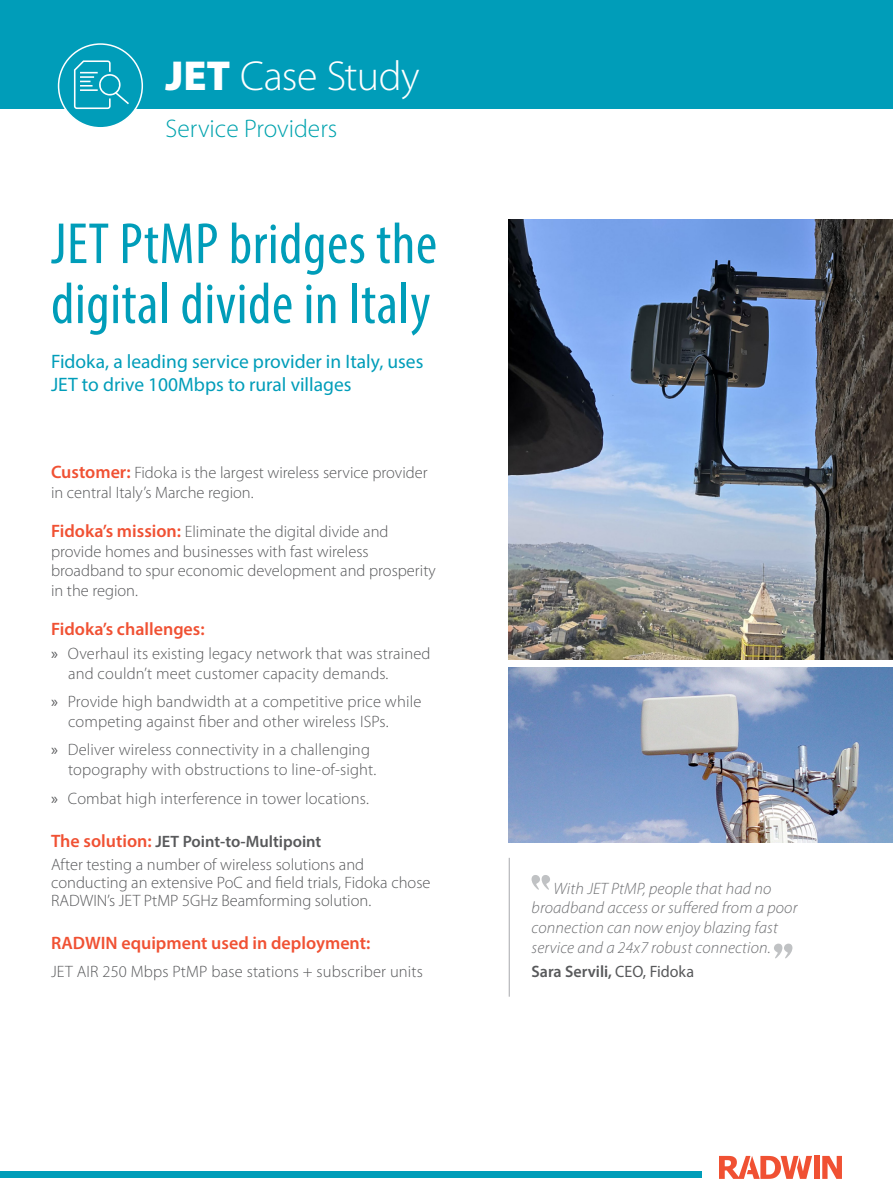
<style>
.page{position:relative;width:893px;height:1191px;background:#fff}
.page>*{position:absolute;margin:0;border:0;box-sizing:border-box;transform-origin:0 0}
.t1{font:condensed 58.5px/60px "Myriad Pro";letter-spacing:.01em;color:#009db9}
.t2{font:300 42px "Myriad Pro";letter-spacing:-.01em;color:#fff}
.t3{font:300 25.5px "Myriad Pro";color:#00a3ae}
.t4{font:19.5px/23.4px "Myriad Pro";color:#009db9}
.t5{font:600 18px "Myriad Pro";color:#f05133}
.t6{font:300 16.5px/19.5px "Myriad Pro";letter-spacing:.005em;color:#58595b}
.t7{font:italic 300 16.5px/19.8px "Myriad Pro";letter-spacing:.01em;color:#6d6e71}
.t8{font:600 16.5px "Myriad Pro";color:#58595b}
.t9{font:16.5px "Myriad Pro";color:#58595b}
.s1{font-weight:900}
.s2{font-weight:600;font-size:18px;color:#f05133}
.s3{font-weight:600}
.s4{font-weight:400}
</style>
<div class="page">
<div style="left:0;top:1171px;width:701px;height:7px;background:#009db9"></div>
<div style="left:0;top:0;width:893px;height:108px;background:#009db9"></div>
<div style="left:814px;top:1155px;width:6px;height:23px;background:#f05133"></div>
<svg style="left:822px;top:1155px;width:20px;height:23px"></svg>
<svg style="left:719px;top:1155px;width:93px;height:23px"></svg>
<div style="left:59px;top:44px;width:83px;height:84px;background:#009db9;border-radius:50%"></div>
<div style="left:58px;top:43px;width:85px;height:85px;border:2px solid #fff;border-radius:50%"></div>
<svg style="left:74px;top:60px;width:55px;height:49px"></svg>
<img style="left:509px;top:219px;width:384px;height:440px">
<img style="left:509px;top:668px;width:384px;height:174px">
<hr style="left:509px;top:858px;width:1px;height:138px;background:#a7a9ac">
<svg style="left:531px;top:875px;width:19px;height:14px"></svg>
<svg style="left:774px;top:943px;width:19px;height:15px"></svg>
<h2 class="t2" style="left:165px;top:51px;width:256px"><span class="s1">JET</span> Case Study</h2>
<h3 class="t3" style="left:165px;top:113px;width:173px">Service Providers</h3>
<h1 class="t1" style="left:51px;top:213px;width:388px">JET PtMP bridges the digital divide in Italy</h1>
<p class="t4" style="left:51px;top:349px;width:374px">Fidoka a, leading service provider in Italy, uses<br>JET to drive 100Mbps to rural villages</p>
<p class="t6" style="left:51px;top:463px;width:378px"><span class="s2">Customer:</span> Fidoka is the largest wireless service provider in central Italys’ Marche region.</p>
<p class="t6" style="left:51px;top:522px;width:386px"><span class="s2">Fidokas’ mission:</span> Eliminate the digital divide and provide homes and businesses with fast wireless broadband to spur economic development and prosperity in the region.</p>
<p class="t5" style="left:51px;top:617px;width:155px">Fidokas’ challenges:</p>
<p class="t6" style="left:68px;top:644px;width:364px">Overhaul its existing legacy network that was strained</p>
<p class="t9" style="left:51px;top:643px;width:8px">»</p>
<p class="t9" style="left:51px;top:691px;width:8px">»</p>
<p class="t9" style="left:51px;top:740px;width:8px">»</p>
<p class="t6" style="left:68px;top:659px;width:355px;line-height:28.3px">and couldnt’ meet customer capacity demands.<br>Provide high bandwidth at a competitive price while</p>
<p class="t6" style="left:68px;top:707px;width:322px;line-height:28.3px">competing against fiber and other wireless ISPs.<br>Deliver wireless connectivity in a challenging</p>
<p class="t6" style="left:68px;top:755px;width:310px;line-height:28.3px">topography with obstructions to line-of-sight.<br>Combat high interference in tower locations.</p>
<p class="t9" style="left:51px;top:788px;width:8px">»</p>
<p class="t6" style="left:51px;top:830px;width:315px;line-height:22.2px"><span class="s2">The solution:</span> <span class="s3">JET Point-to-Multipoint<br></span>After testing a number of wireless solutions and</p>
<p class="t6" style="left:51px;top:873px;width:381px;line-height:18px">conducting an extensive PoC and field trials, Fidoka chose<br>RADWINs’ JET PtMP 5GHz Beamforming solution.</p>
<p class="t5" style="left:51px;top:932px;width:321px">RADWIN equipment used in deployment:</p>
<p class="t6" style="left:51px;top:962px;width:373px">JET AIR 250 Mbps PtMP base stations + subscriber units</p>
<p class="t7" style="left:531px;top:878px;width:267px;text-indent:22px">With JET PtMP, people that had no broadband access or suffered from a poor connection can now enjoy blazing fast service and a 24 7x robust connection.</p>
<p class="t8" style="left:531px;top:961px;width:164px">Sara Servili, <span class="s4">CEO, Fidoka</span></p>
</div>
